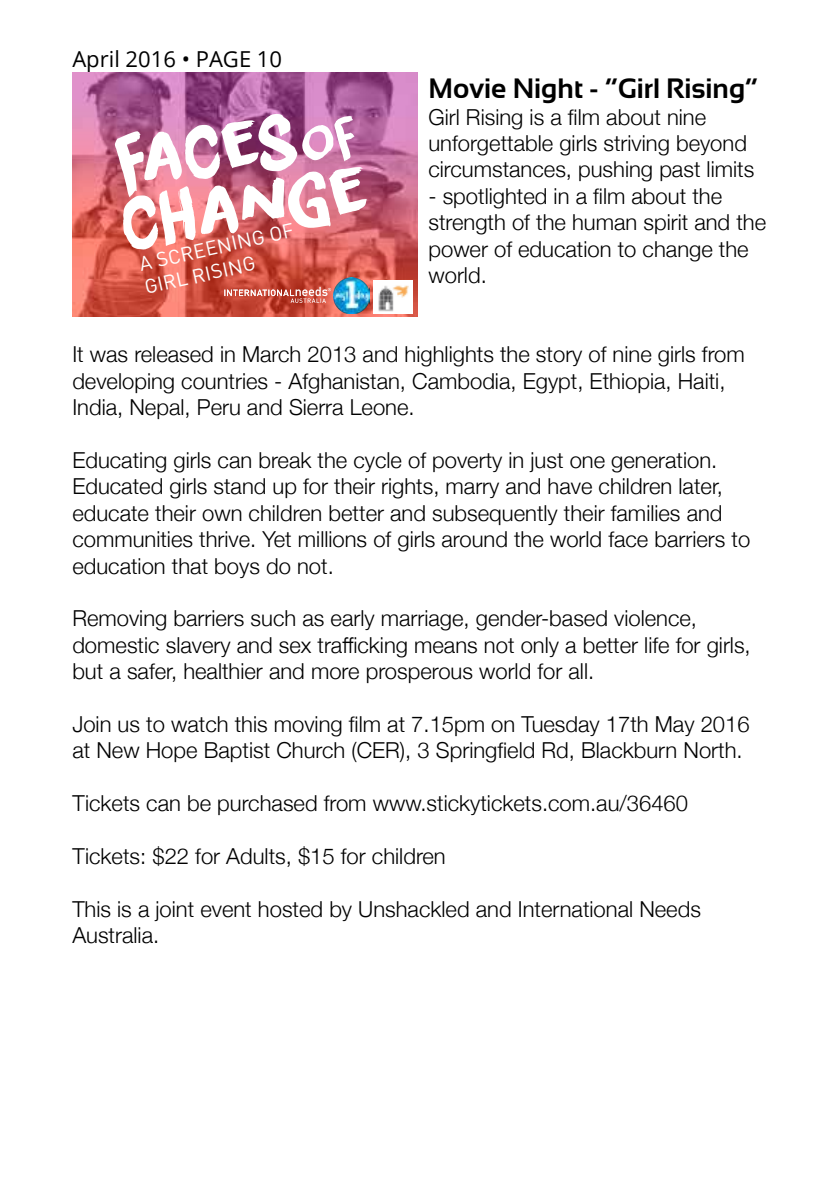
<style>
.page{position:relative;width:840px;height:1191px;background:#fff}
.page>*{position:absolute;margin:0;border:0;box-sizing:border-box;transform-origin:0 0}
.t1{font:73.8px/61.2px "DK Liquid Embrace";color:#fff}
.t2{font:700 28px "Sansation";color:#000}
.t3{font:300 22px/26.4px "Helvetica Neue";color:#000}
.t4{font:22px "Open Sans";color:#000}
.t5{font:19.8px/23.6px "DINOT";color:#fff}
.s1{font-size:49.4px}
</style>
<div class="page">
<img style="left:72px;top:72px;width:345px;height:244px">
<img style="left:373px;top:280px;width:39px;height:33px">
<svg style="left:224px;top:287px;width:107px;height:16px;background:#d06d5f"></svg>
<img style="left:333px;top:278px;width:36px;height:35px">
<p class="t4" style="left:72px;top:44px;width:211px">April 2016 • PAGE 10</p>
<h1 class="t1" style="left:108px;top:133px;width:251px;rotate:-8deg">Faces<span class="s1">of </span>change</h1>
<p class="t5" style="left:137px;top:253px;width:159px;rotate:-13deg">A SCREENING OF<br>GIRL RISING</p>
<p class="t2" style="left:428px;top:73px;width:331px">Movie Night - “Girl Rising”</p>
<p class="t3" style="left:428px;top:102px;width:327px">Girl Rising is a film about nine unforgettable girls striving beyond circumstances, pushing past limits</p>
<p class="t3" style="left:428px;top:181px;width:339px">- spotlighted in a film about the strength of the human spirit and the power of education to change the world.</p>
<p class="t3" style="left:72px;top:340px;width:673px">It was released in March 2013 and highlights the story of nine girls from developing countries - Afghanistan, Cambodia, Egypt, Ethiopia, Haiti,<br>India, Nepal, Peru and Sierra Leone.</p>
<p class="t3" style="left:72px;top:445px;width:679px">Educating girls can break the cycle of poverty in just one generation.<br>Educated girls stand up for their rights, marry and have children later, educate their own children better and subsequently their families and communities thrive. Yet millions of girls around the world face barriers to education that boys do not.</p>
<p class="t3" style="left:72px;top:604px;width:679px">Removing barriers such as early marriage, gender-based violence, domestic slavery and sex trafficking means not only a better life for girls, but a safer, healthier and more prosperous world for all.</p>
<p class="t3" style="left:72px;top:709px;width:678px">Join us to watch this moving film at 7.15pm on Tuesday 17th May 2016 at New Hope Baptist Church (CER), 3 Springfield Rd, Blackburn North.</p>
<p class="t3" style="left:72px;top:788px;width:617px">Tickets can be purchased from www.stickytickets.com.au/36460</p>
<p class="t3" style="left:72px;top:841px;width:375px">Tickets: $22 for Adults, $15 for children</p>
<p class="t3" style="left:72px;top:894px;width:629px">This is a joint event hosted by Unshackled and International Needs<br>Australia.</p>
</div>
